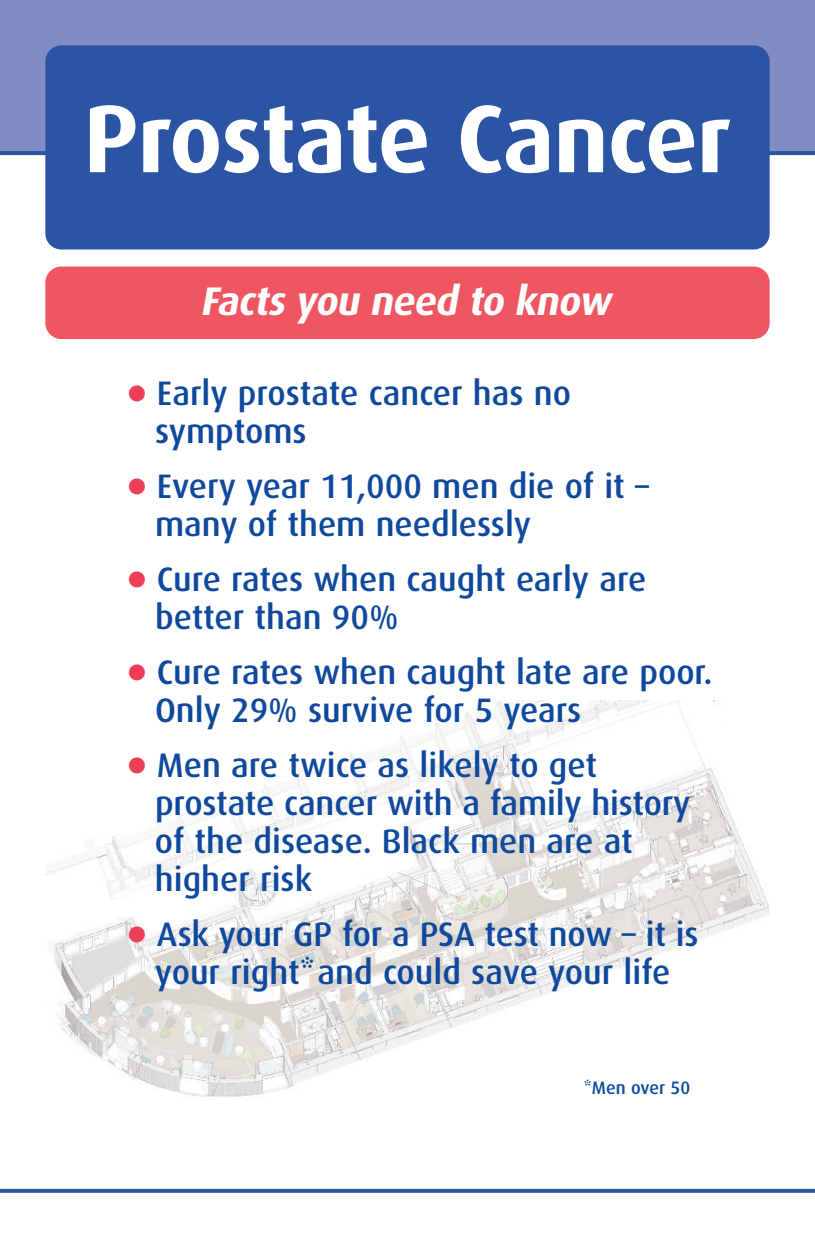
<style>
.page{position:relative;width:815px;height:1249px;background:#fff}
.page>*{position:absolute;margin:0;border:0;box-sizing:border-box;transform-origin:0 0}
.t1{font:700 96px "Dax";letter-spacing:-.01em;color:#fff}
.t2{font:italic 700 40px "Dax";color:#fff}
.t3{font:500 34px/38px "Dax";color:#0f499d}
.t4{font:500 18px "Dax";color:#0f499d}
.s1{font-weight:800;font-size:48px;color:#ee3d56}
</style>
<div class="page">
<div style="left:0;top:0;width:815px;height:153px;background:#828cc4"></div>
<hr style="left:0;top:151px;width:815px;height:4px;background:#2b55a4">
<svg style="left:0;top:1189px;width:815px;height:4px;background:#315aa6"></svg>
<img style="left:45px;top:700px;width:724px;height:397px">
<div style="left:45px;top:45px;width:725px;height:204px;background:#2b55a4;border-radius:16px"></div>
<div style="left:45px;top:266px;width:725px;height:73px;background:#f05661;border-radius:16px"></div>
<h1 class="t1" style="left:84px;top:97px;width:649px">Prostate Cancer</h1>
<p class="t2" style="left:200px;top:284px;width:419px">Facts you need to know</p>
<p class="t3" style="left:155px;top:376px;width:418px;text-indent:-28px"><span class="s1">•</span> Early prostate cancer has no symptoms</p>
<p class="t3" style="left:155px;top:469px;width:495px;text-indent:-28px"><span class="s1">•</span> Every year 11,000 men die of it – many of them needlessly</p>
<p class="t3" style="left:155px;top:562px;width:493px;text-indent:-28px"><span class="s1">•</span> Cure rates when caught early are better than 90%</p>
<p class="t3" style="left:155px;top:655px;width:559px;text-indent:-28px"><span class="s1">•</span> Cure rates when caught late are poor.<br>Only 29% survive for 5 years</p>
<p class="t3" style="left:155px;top:748px;width:537px;text-indent:-28px"><span class="s1">•</span> Men are twice as likely to get prostate cancer with a family history of the disease. Black men are at higher risk</p>
<p class="t3" style="left:127px;top:917px;width:573px;text-align:center"><span class="s1">•</span> Ask your GP for a PSA test now – it is your right*and could save your life</p>
<p class="t4" style="left:584px;top:1079px;width:108px">*Men over 50</p>
</div>
